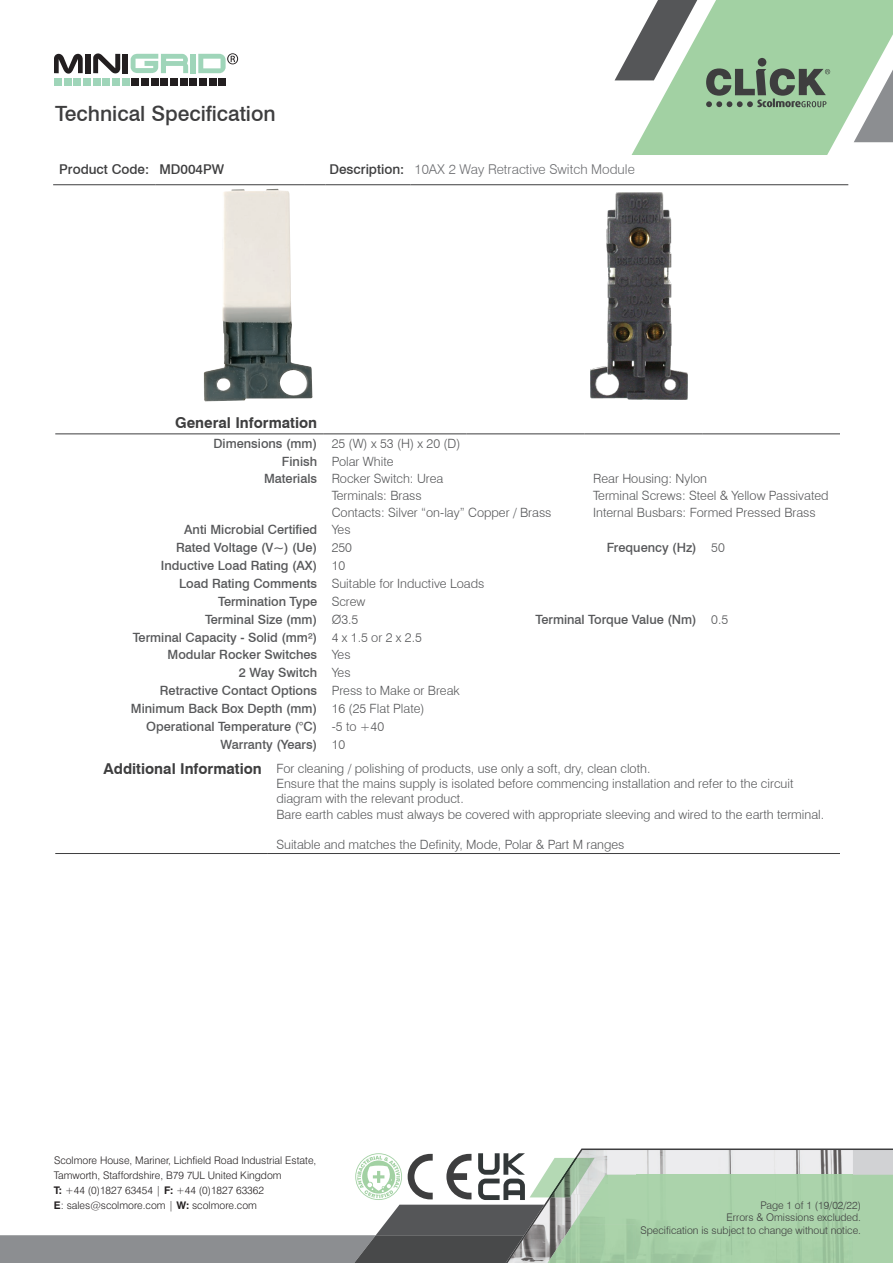
<style>
.page{position:relative;width:893px;height:1263px;background:#fff}
.page>*{position:absolute;margin:0;border:0;box-sizing:border-box;transform-origin:0 0}
.t1{font:500 21px "Swiss 721 BT";color:#3e3e3f}
.Main_Headers{font:700 15px "Swiss 721 BT";color:#3e3e3f}
.Description_Text_wit{font:300 13.5px "Swiss 721 BT";color:#6c6d70}
.Leading_Box_Text{font:500 13.5px "Swiss 721 BT";color:#3e3e3f}
.Product_Code_Text{font:500 13.5px "Swiss 721 BT";color:#3e3e3f}
.Table_Text_Right{font:300 12.75px/15.3px "Swiss 721 BT";color:#57585a}
.Table_Text_Left{font:500 12.75px "Swiss 721 BT";color:#57585a}
.t2{font:300 10.5px/15px "Swiss 721 BT";color:#231f20}
.Ommissions_Text_Grey{font:300 10.5px "Swiss 721 BT";color:#3e3e3f}
.s1{font-weight:700}
</style>
<div class="page">
<svg style="left:54px;top:54px;width:29px;height:20px"></svg>
<div style="left:85px;top:54px;width:6px;height:19px;background:#231f20"></div>
<svg style="left:93px;top:53px;width:27px;height:21px"></svg>
<div style="left:123px;top:54px;width:5px;height:19px;background:#231f20"></div>
<svg style="left:131px;top:54px;width:58px;height:19px"></svg>
<div style="left:190px;top:54px;width:6px;height:19px;background:#9fd5b9"></div>
<div style="left:54px;top:78px;width:8px;height:7px;background:#9fd5b9"></div>
<div style="left:64px;top:78px;width:7px;height:7px;background:#9fd5b9"></div>
<div style="left:73px;top:78px;width:8px;height:7px;background:#9fd5b9"></div>
<div style="left:83px;top:78px;width:8px;height:7px;background:#9fd5b9"></div>
<div style="left:93px;top:78px;width:7px;height:7px;background:#9fd5b9"></div>
<div style="left:102px;top:78px;width:8px;height:7px;background:#9fd5b9"></div>
<div style="left:112px;top:78px;width:8px;height:7px;background:#9fd5b9"></div>
<div style="left:122px;top:78px;width:7px;height:7px;background:#9fd5b9"></div>
<div style="left:131px;top:78px;width:8px;height:7px;background:#231f20"></div>
<div style="left:141px;top:78px;width:8px;height:7px;background:#231f20"></div>
<div style="left:151px;top:78px;width:7px;height:7px;background:#231f20"></div>
<div style="left:160px;top:78px;width:8px;height:7px;background:#231f20"></div>
<div style="left:170px;top:78px;width:8px;height:7px;background:#231f20"></div>
<div style="left:180px;top:78px;width:7px;height:7px;background:#231f20"></div>
<div style="left:189px;top:78px;width:8px;height:7px;background:#231f20"></div>
<div style="left:199px;top:78px;width:8px;height:7px;background:#231f20"></div>
<div style="left:209px;top:78px;width:7px;height:7px;background:#231f20"></div>
<div style="left:218px;top:78px;width:8px;height:7px;background:#231f20"></div>
<svg style="left:198px;top:53px;width:40px;height:20px"></svg>
<svg style="left:615px;top:0;width:278px;height:155px"></svg>
<svg style="left:0;top:1148px;width:893px;height:115px"></svg>
<hr style="left:53px;top:184px;width:102px;height:1px;background:#3e3e3f">
<hr style="left:155px;top:184px;width:149px;height:1px;background:#3e3e3f">
<svg style="left:304px;top:184px;width:21px;height:1px"></svg>
<hr style="left:325px;top:184px;width:85px;height:1px;background:#3e3e3f">
<hr style="left:410px;top:184px;width:438px;height:1px;background:#3e3e3f">
<img style="left:204px;top:189px;width:108px;height:212px">
<img style="left:590px;top:192px;width:98px;height:208px">
<hr style="left:55px;top:434px;width:268px;height:1px;background:#3e3e3f">
<hr style="left:323px;top:434px;width:144px;height:1px;background:#3e3e3f">
<hr style="left:467px;top:434px;width:118px;height:1px;background:#3e3e3f">
<hr style="left:585px;top:434px;width:118px;height:1px;background:#3e3e3f">
<hr style="left:703px;top:434px;width:143px;height:1px;background:#3e3e3f">
<hr style="left:55px;top:853px;width:213px;height:1px;background:#3e3e3f">
<hr style="left:268px;top:853px;width:578px;height:1px;background:#3e3e3f">
<div style="left:840px;top:398px;width:37px;height:749px;background:#fff"></div>
<p class="t1" style="left:55px;top:101px;width:222px">Technical Specification</p>
<p class="Leading_Box_Text" style="left:59px;top:161px;width:92px">Product Code:</p>
<p class="Product_Code_Text" style="left:159px;top:161px;width:66px">MD004PW</p>
<p class="Leading_Box_Text" style="left:329px;top:161px;width:76px">Description:</p>
<p class="Description_Text_wit" style="left:415px;top:161px;width:222px">10AX 2 Way Retractive Switch Module</p>
<p class="Main_Headers" style="left:175px;top:412px;width:144px">General Information</p>
<p class="Table_Text_Left" style="left:213px;top:435px;width:105px">Dimensions (mm)</p>
<p class="Table_Text_Right" style="left:332px;top:435px;width:130px">25 (W) x 53 (H) x 20 (D)</p>
<p class="Table_Text_Left" style="left:282px;top:453px;width:37px">Finish</p>
<p class="Table_Text_Right" style="left:332px;top:453px;width:63px">Polar White</p>
<p class="Table_Text_Left" style="left:264px;top:470px;width:55px">Materials</p>
<p class="Table_Text_Right" style="left:332px;top:471px;width:113px">Rocker Switch: Urea</p>
<p class="Table_Text_Right" style="left:593px;top:471px;width:115px">Rear Housing: Nylon</p>
<p class="Table_Text_Right" style="left:332px;top:488px;width:92px">Terminals: Brass</p>
<p class="Table_Text_Right" style="left:593px;top:488px;width:237px">Terminal Screws: Steel &amp; Yellow Passivated</p>
<p class="Table_Text_Right" style="left:332px;top:505px;width:221px">Contacts: Silver “on-lay” Copper / Brass</p>
<p class="Table_Text_Right" style="left:593px;top:505px;width:224px">Internal Busbars: Formed Pressed Brass</p>
<p class="Table_Text_Left" style="left:184px;top:522px;width:134px">Anti Microbial Certified</p>
<p class="Table_Text_Right" style="left:332px;top:522px;width:20px">Yes</p>
<p class="Table_Text_Left" style="left:176px;top:540px;width:143px">Rated Voltage (V~) (Ue)</p>
<p class="Table_Text_Right" style="left:332px;top:540px;width:22px">250</p>
<p class="Table_Text_Left" style="left:607px;top:540px;width:92px">Frequency (Hz)</p>
<p class="Table_Text_Right" style="left:711px;top:540px;width:15px">50</p>
<p class="Table_Text_Left" style="left:161px;top:558px;width:158px">Inductive Load Rating (AX)</p>
<p class="Table_Text_Right" style="left:332px;top:558px;width:15px">10</p>
<p class="Table_Text_Left" style="left:179px;top:576px;width:139px">Load Rating Comments</p>
<p class="Table_Text_Right" style="left:332px;top:576px;width:154px">Suitable for Inductive Loads</p>
<p class="Table_Text_Left" style="left:218px;top:593px;width:100px">Termination Type</p>
<p class="Table_Text_Right" style="left:332px;top:593px;width:35px">Screw</p>
<p class="Table_Text_Left" style="left:205px;top:611px;width:114px">Terminal Size (mm)</p>
<p class="Table_Text_Right" style="left:332px;top:611px;width:28px">Ø3.5</p>
<p class="Table_Text_Left" style="left:536px;top:611px;width:163px">Terminal Torque Value (Nm)</p>
<p class="Table_Text_Right" style="left:711px;top:611px;width:18px">0.5</p>
<p class="Table_Text_Left" style="left:133px;top:629px;width:186px">Terminal Capacity - Solid (mm²)</p>
<p class="Table_Text_Right" style="left:332px;top:629px;width:92px">4 x 1.5 or 2 x 2.5</p>
<p class="Table_Text_Left" style="left:168px;top:647px;width:151px">Modular Rocker Switches</p>
<p class="Table_Text_Right" style="left:332px;top:647px;width:20px">Yes</p>
<p class="Table_Text_Left" style="left:239px;top:665px;width:80px">2 Way Switch</p>
<p class="Table_Text_Right" style="left:332px;top:665px;width:20px">Yes</p>
<p class="Table_Text_Left" style="left:160px;top:683px;width:159px">Retractive Contact Options</p>
<p class="Table_Text_Right" style="left:332px;top:683px;width:130px">Press to Make or Break</p>
<p class="Table_Text_Left" style="left:131px;top:701px;width:188px">Minimum Back Box Depth (mm)</p>
<p class="Table_Text_Right" style="left:332px;top:701px;width:94px">16 (25 Flat Plate)</p>
<p class="Table_Text_Left" style="left:146px;top:718px;width:172px">Operational Temperature (°C)</p>
<p class="Table_Text_Right" style="left:332px;top:718px;width:54px">-5 to +40</p>
<p class="Table_Text_Left" style="left:221px;top:736px;width:98px">Warranty (Years)</p>
<p class="Table_Text_Right" style="left:332px;top:736px;width:15px">10</p>
<p class="Main_Headers" style="left:103px;top:759px;width:160px">Additional Information</p>
<p class="Table_Text_Right" style="left:276px;top:760px;width:376px">For cleaning / polishing of products, use only a soft, dry, clean cloth.</p>
<p class="Table_Text_Right" style="left:276px;top:776px;width:549px">Ensure that the mains supply is isolated before commencing installation and refer to the circuit diagram with the relevant product.<br>Bare earth cables must always be covered with appropriate sleeving and wired to the earth terminal.</p>
<p class="Table_Text_Right" style="left:276px;top:837px;width:350px">Suitable and matches the Definity, Mode, Polar &amp; Part M ranges</p>
<p class="t2" style="left:54px;top:1153px;width:264px">Scolmore House, Mariner, Lichfield Road Industrial Estate, Tamworth, Staffordshire, B79 7UL United Kingdom<br><span class="s1">T:</span> +44 (0)1827 63454 | <span class="s1">F:</span> +44 (0)1827 63362<br><span class="s1">E</span>: sales@scolmore.com | <span class="s1">W:</span> scolmore.com</p>
<p class="Ommissions_Text_Grey" style="left:760px;top:1199px;width:102px">Page 1 of 1 (19/02/22)</p>
<p class="Ommissions_Text_Grey" style="left:727px;top:1211px;width:136px">Errors &amp; Omissions excluded.</p>
<p class="Ommissions_Text_Grey" style="left:640px;top:1224px;width:222px">Specification is subject to change without notice.</p>
</div>
